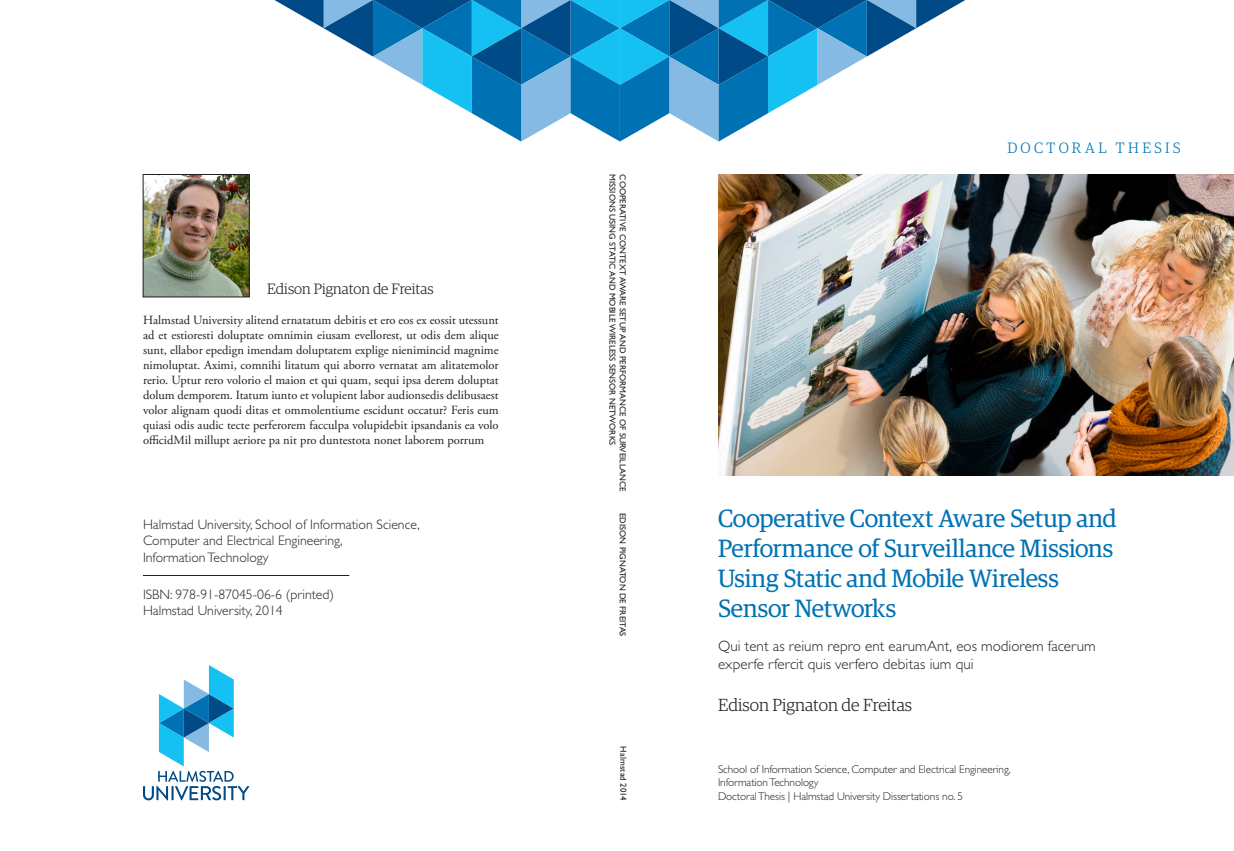
<style>
.page{position:relative;width:1234px;height:851px;background:#fff}
.page>*{position:absolute;margin:0;border:0;box-sizing:border-box;transform-origin:0 0}
.Ingress{font:25px/30px "Guardian Egyp";letter-spacing:-.01em;color:#0072b4}
.t1{font:300 17.5px "Guardian Egyp";color:#231f20}
.Ingress-2{font:300 15px/18px "Gill Sans Std";letter-spacing:.005em;color:#231f20}
.t2{font:300 15px "Guardian Egyp";color:#231f20}
.Ingress-3{font:300 15px "Guardian Egyp";letter-spacing:.22em;color:#0072b4}
.t3{font:300 13.75px/16.2px "Gill Sans Std";color:#231f20}
.t4{font:12.5px/15px "Adobe Garamond Pro";color:#231f20;text-align:justify}
.t5{font:300 11.25px/13.5px "Gill Sans Std";letter-spacing:-.01em;color:#231f20}
.t6{font:8.75px "Gill Sans Std";color:#231f20}
.t7{font:8.75px "Gill Sans Std";letter-spacing:.025em;color:#231f20}
</style>
<div class="page">
<svg style="left:274px;top:0;width:691px;height:141px"></svg>
<img style="left:718px;top:174px;width:515px;height:301px">
<hr style="left:143px;top:575px;width:206px;height:1px;background:#231f20">
<svg style="left:143px;top:665px;width:106px;height:135px"></svg>
<img style="left:145px;top:176px;width:102px;height:119px">
<div style="left:143px;top:174px;width:106px;height:123px;border:1px solid #231f20"></div>
<p class="t2" style="left:267px;top:278px;width:168px">Edison Pignaton de Freitas</p>
<p class="t4" style="left:143px;top:313px;width:357px">Halmstad University alitend ernatatum debitis et ero eos ex eossit utessunt ad et estioresti doluptate omnimin eiusam evellorest, ut odis dem alique sunt, ellabor epedign imendam doluptatem explige nienimincid magnime nimoluptat. Aximi, comnihi litatum qui aborro vernatat am alitatemolor rerio. Uptur rero volorio el maion et qui quam, sequi ipsa derem doluptat dolum demporem. Itatum iunto et volupient labor audionsedis delibusaest volor alignam quodi ditas et ommolentiume escidunt occatur? Feris eum quiasi odis audic tecte perferorem facculpa volupidebit ipsandanis ea volo officidMil millupt aeriore pa nit pro duntestota nonet laborem porrum</p>
<p class="t3" style="left:143px;top:516px;width:278px">Halmstad University, School of Information Science,<br>Computer and Electrical Engineering,</p>
<p class="t3" style="left:143px;top:549px;width:127px">Information Technology</p>
<p class="t3" style="left:143px;top:586px;width:192px">ISBN: 978-91-87045-06-6 (printed)</p>
<p class="t3" style="left:143px;top:602px;width:141px">Halmstad University, 2014</p>
<p class="t6" style="left:617px;top:174px;width:272px;rotate:90deg">MISSIONS USING STATIC AND MOBILE WIRELESS SENSOR NETWORKS</p>
<p class="t6" style="left:627px;top:174px;width:318px;rotate:90deg">COOPERATIVE CONTEXT AWARE SETUP AND PERFORMANCE OF SURVEILLANCE</p>
<p class="t6" style="left:627px;top:513px;width:125px;rotate:90deg">EDISON PIGNATON DE FREITAS</p>
<p class="t7" style="left:628px;top:746px;width:56px;rotate:90deg">Halmstad 2014</p>
<p class="Ingress-3" style="left:1007px;top:138px;width:175px">DOCTORAL THESIS</p>
<p class="Ingress" style="left:718px;top:501px;width:400px">Cooperative Context Aware Setup and<br>Performance of Surveillance Missions<br>Using Static and Mobile Wireless<br>Sensor Networks</p>
<p class="Ingress-2" style="left:718px;top:636px;width:379px">Qui tent as reium repro ent earumAnt, eos modiorem facerum experfe rfercit quis verfero debitas ium qui</p>
<p class="t1" style="left:718px;top:693px;width:196px">Edison Pignaton de Freitas</p>
<p class="t5" style="left:718px;top:762px;width:294px">School of Information Science, Computer and Electrical Engineering,<br>Information Technology</p>
<p class="t5" style="left:718px;top:789px;width:246px">Doctoral Thesis | Halmstad University Dissertations no. 5</p>
</div>
